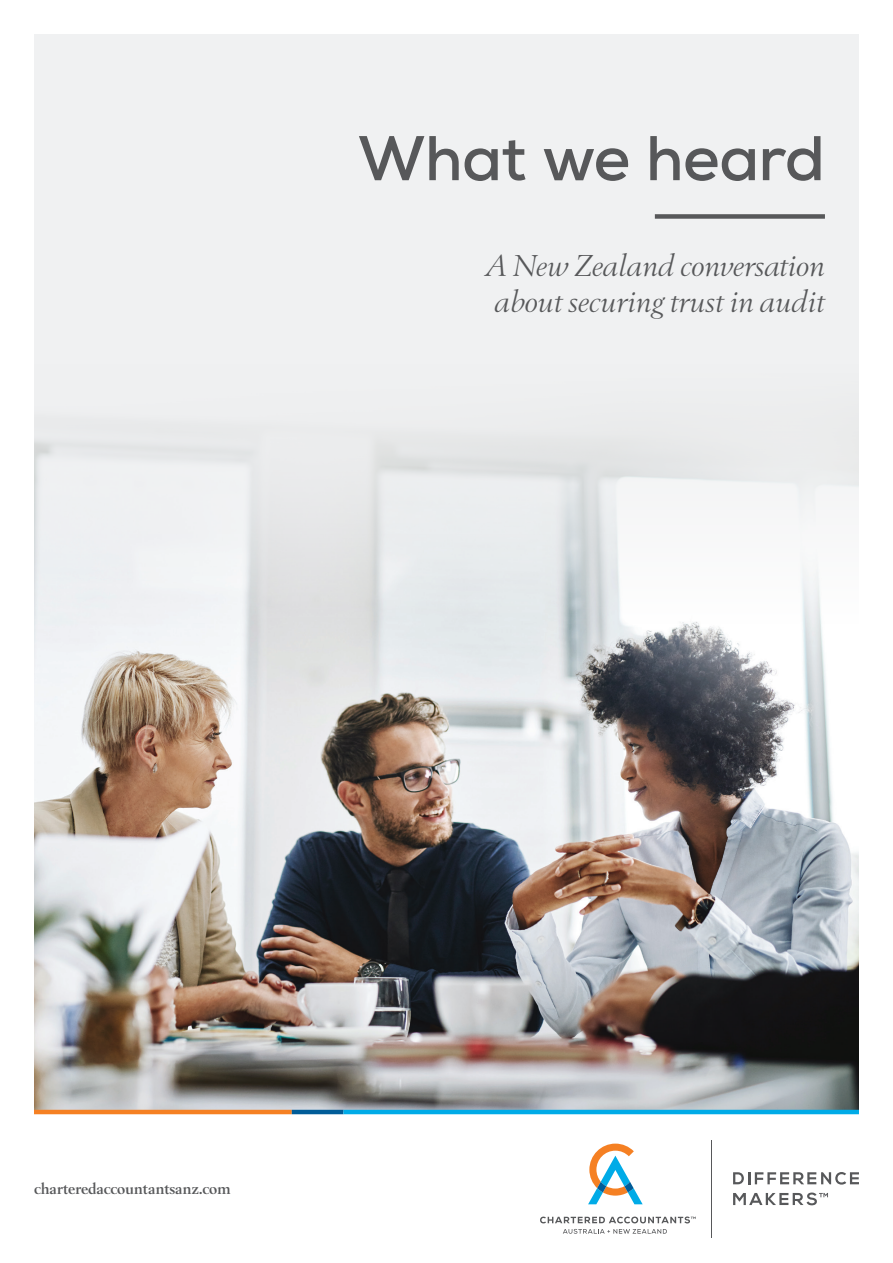
<style>
.page{position:relative;width:893px;height:1263px;background:#fff}
.page>*{position:absolute;margin:0;border:0;box-sizing:border-box;transform-origin:0 0}
.Nexa_Cover_Main_Head{font:700 63px "Nexa";letter-spacing:-.01em;color:#57585a}
.Berling_Cover_Sub_he{font:italic 31.5px/36px "Berling";color:#57585a}
.Berling_Cover_URL{font:700 16.5px "Berling";letter-spacing:-.01em;color:#57585a}
</style>
<div class="page">
<hr style="left:711px;top:1140px;width:1px;height:97px;background:#57585a">
<svg style="left:733px;top:1172px;width:126px;height:12px"></svg>
<svg style="left:733px;top:1192px;width:95px;height:13px"></svg>
<svg style="left:588px;top:1143px;width:55px;height:61px"></svg>
<svg style="left:563px;top:1229px;width:104px;height:5px"></svg>
<svg style="left:540px;top:1216px;width:156px;height:7px"></svg>
<div style="left:34px;top:34px;width:825px;height:1078px;background:#f0f1f2"></div>
<img style="left:34px;top:624px;width:825px;height:486px">
<hr style="left:34px;top:1110px;width:258px;height:4px;background:#f58023">
<hr style="left:292px;top:1110px;width:51px;height:4px;background:#005c98">
<hr style="left:343px;top:1110px;width:516px;height:4px;background:#00abe7">
<div style="left:655px;top:214px;width:170px;height:5px;background:#57585a"></div>
<p class="Nexa_Cover_Main_Head" style="left:358px;top:118px;width:468px">What we heard</p>
<p class="Berling_Cover_Sub_he" style="left:485px;top:248px;width:341px">A New Zealand conversation about securing trust in audit</p>
<p class="Berling_Cover_URL" style="left:34px;top:1180px;width:198px">charteredaccountantsanz.com</p>
</div>
